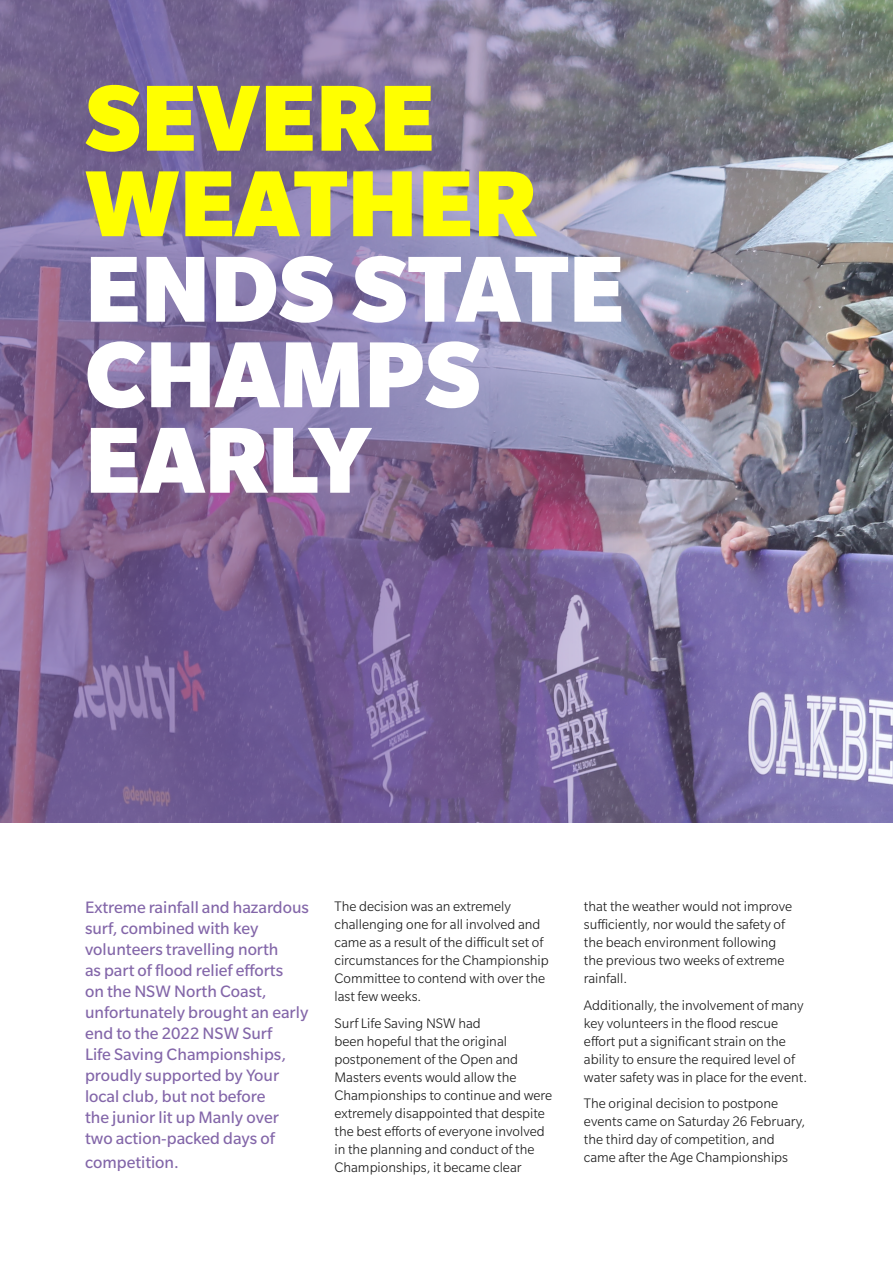
<style>
.page{position:relative;width:893px;height:1263px;background:#fff}
.page>*{position:absolute;margin:0;border:0;box-sizing:border-box;transform-origin:0 0}
.Body{font:900 102px/85.5px "Slate Std";color:#fff}
.Body-2{font:18px/21px "Slate Std";color:#8366a9}
.Body-3{font:300 15px/18px "Slate Std";color:#1a1a1a}
.s1{color:#ff0}
</style>
<div class="page">
<img style="left:0;top:0;width:893px;height:823px">
<p class="Body" style="left:85px;top:75px;width:541px"><span class="s1">SEVERE<br>WEATHER<br></span>ENDS STATE<br>CHAMPS<br>EARLY</p>
<p class="Body-2" style="left:85px;top:897px;width:225px">Extreme rainfall and hazardous surf, combined with key volunteers travelling north<br>as part of flood relief efforts<br>on the NSW North Coast, unfortunately brought an early end to the 2022 NSW Surf<br>Life Saving Championships, proudly supported by Your local club, but not before<br>the junior lit up Manly over two action-packed days of</p>
<p class="Body-2" style="left:85px;top:1151px;width:95px">competition.</p>
<p class="Body-3" style="left:334px;top:897px;width:216px">The decision was an extremely challenging one for all involved and came as a result of the difficult set of circumstances for the Championship<br>Committee to contend with over the last few weeks.</p>
<p class="Body-3" style="left:334px;top:1014px;width:219px">Surf Life Saving NSW had<br>been hopeful that the original postponement of the Open and<br>Masters events would allow the<br>Championships to continue and were extremely disappointed that despite the best efforts of everyone involved in the planning and conduct of the<br>Championships, it became clear</p>
<p class="Body-3" style="left:584px;top:897px;width:210px">that the weather would not improve sufficiently, nor would the safety of the beach environment following the previous two weeks of extreme rainfall.</p>
<p class="Body-3" style="left:584px;top:996px;width:225px">Additionally, the involvement of many key volunteers in the flood rescue effort put a significant strain on the ability to ensure the required level of water safety was in place for the event.</p>
<p class="Body-3" style="left:584px;top:1094px;width:223px">The original decision to postpone events came on Saturday 26 February, the third day of competition, and came after the Age Championships</p>
</div>
